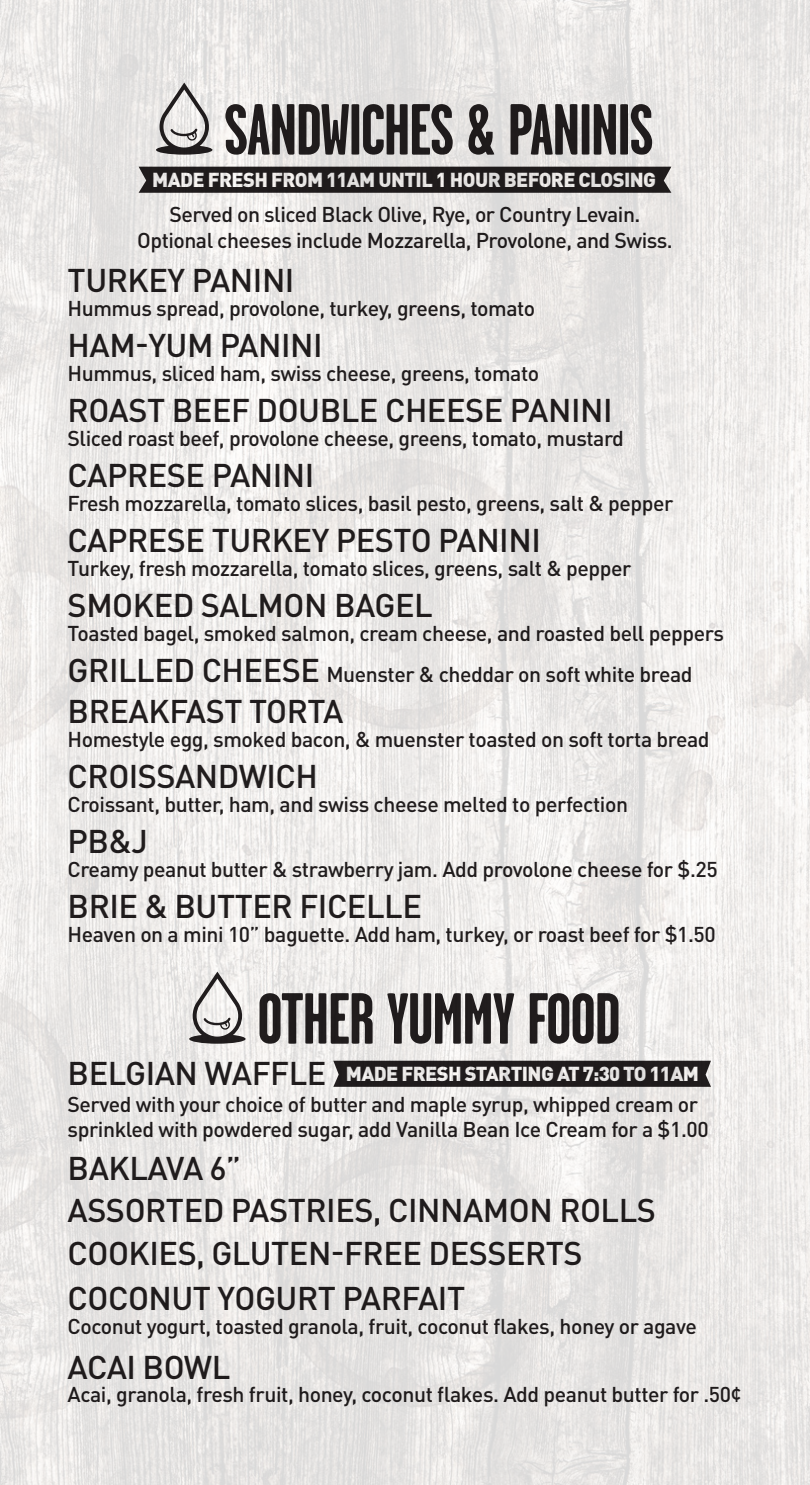
<style>
.page{position:relative;width:810px;height:1485px;background:#fff}
.page>*{position:absolute;margin:0;border:0;box-sizing:border-box;transform-origin:0 0}
.t1{font:700 72.19px "Garage Gothic";letter-spacing:-.02em;color:#231f20}
.t2{font:500 32.5px/43.3px "DIN Pro";letter-spacing:-.015em;color:#231f20}
.t3{font:500 21.25px/26.2px "DIN Pro";letter-spacing:-.02em;color:#231f20}
.t4{font:900 20px "DIN Pro";letter-spacing:-.03em;color:#fff}
.s1{font-size:32.5px}
.s2{font-weight:500;font-size:32.5px;color:#231f20}
</style>
<div class="page">
<img style="left:0;top:0;width:810px;height:1485px">
<svg style="left:156px;top:83px;width:56px;height:72px;background:#b6b3b3"></svg>
<div style="left:139px;top:167px;width:532px;height:26px;background:#1f1b1c"></div>
<svg style="left:189px;top:972px;width:57px;height:72px"></svg>
<div style="left:333px;top:1061px;width:378px;height:26px;background:#201c1d"></div>
<h1 class="t1" style="left:224px;top:91px;width:431px">SANDWICHES &amp; PANINIS</h1>
<p class="t4" style="left:152px;top:166px;width:505px">MADE FRESH FROM 11AM UNTIL 1 HOUR BEFORE CLOSING</p>
<p class="t3" style="left:137px;top:200px;width:537px;text-align:center">Served on sliced Black Olive, Rye, or Country Levain.<br>Optional cheeses include Mozzarella, Provolone, and Swiss.</p>
<h2 class="t2" style="left:68px;top:257px;width:228px">TURKEY PANINI</h2>
<p class="t3" style="left:67px;top:294px;width:469px">Hummus spread, provolone, turkey, greens, tomato</p>
<h2 class="t2" style="left:68px;top:322px;width:257px">HAM-YUM PANINI</h2>
<p class="t3" style="left:67px;top:359px;width:473px">Hummus, sliced ham, swiss cheese, greens, tomato</p>
<h2 class="t2" style="left:68px;top:387px;width:547px">ROAST BEEF DOUBLE CHEESE PANINI</h2>
<p class="t3" style="left:67px;top:424px;width:558px">Sliced roast beef, provolone cheese, greens, tomato, mustard</p>
<h2 class="t2" style="left:68px;top:452px;width:248px">CAPRESE PANINI</h2>
<p class="t3" style="left:67px;top:489px;width:608px">Fresh mozzarella, tomato slices, basil pesto, greens, salt &amp; pepper</p>
<h2 class="t2" style="left:68px;top:517px;width:475px">CAPRESE TURKEY PESTO PANINI</h2>
<p class="t3" style="left:67px;top:554px;width:566px">Turkey, fresh mozzarella, tomato slices, greens, salt &amp; pepper</p>
<h2 class="t2" style="left:68px;top:582px;width:367px">SMOKED SALMON BAGEL</h2>
<p class="t3" style="left:67px;top:612px;width:658px;line-height:41.2px">Toasted bagel, smoked salmon, cream cheese, and roasted bell peppers<br><span class="s1">GRILLED CHEESE</span> Muenster &amp; cheddar on soft white bread</p>
<h2 class="t2" style="left:68px;top:689px;width:277px">BREAKFAST TORTA</h2>
<p class="t3" style="left:67px;top:725px;width:644px">Homestyle egg, smoked bacon, &amp; muenster toasted on soft torta bread</p>
<h2 class="t2" style="left:68px;top:754px;width:252px">CROISSANDWICH</h2>
<p class="t3" style="left:67px;top:790px;width:562px">Croissant, butter, ham, and swiss cheese melted to perfection</p>
<h2 class="t2" style="left:68px;top:819px;width:82px">PB&amp;J</h2>
<p class="t3" style="left:67px;top:855px;width:652px">Creamy peanut butter &amp; strawberry jam. Add provolone cheese for $.25</p>
<h2 class="t2" style="left:68px;top:884px;width:356px">BRIE &amp; BUTTER FICELLE</h2>
<p class="t3" style="left:67px;top:920px;width:650px">Heaven on a mini 10” baguette. Add ham, turkey, or roast beef for $1.50</p>
<h1 class="t1" style="left:257px;top:980px;width:365px">OTHER YUMMY FOOD</h1>
<p class="t4" style="left:68px;top:1060px;width:633px"><span class="s2">BELGIAN WAFFLE</span> MADE FRESH STARTING AT 7:30 TO 11AM</p>
<p class="t3" style="left:67px;top:1091px;width:643px;line-height:25px">Served with your choice of butter and maple syrup, whipped cream or sprinkled with powdered sugar, add Vanilla Bean Ice Cream for a $1.00</p>
<h2 class="t2" style="left:68px;top:1145px;width:590px">BAKLAVA 6”<br>ASSORTED PASTRIES, CINNAMON ROLLS<br>COOKIES, GLUTEN-FREE DESSERTS<br>COCONUT YOGURT PARFAIT</h2>
<p class="t3" style="left:67px;top:1312px;width:631px">Coconut yogurt, toasted granola, fruit, coconut flakes, honey or agave</p>
<h2 class="t2" style="left:68px;top:1344px;width:164px">ACAI BOWL</h2>
<p class="t3" style="left:67px;top:1381px;width:675px">Acai, granola, fresh fruit, honey, coconut flakes. Add peanut butter for .50¢</p>
</div>
